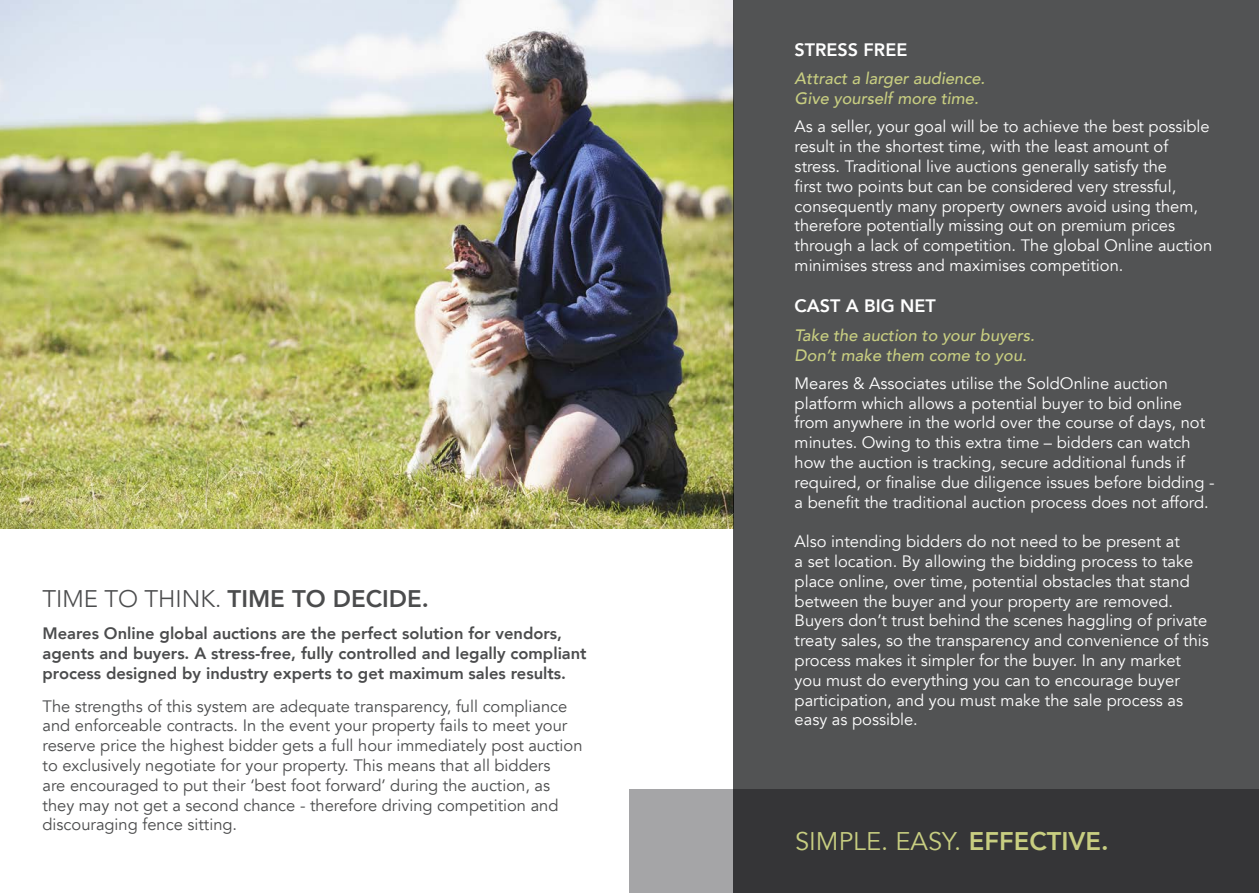
<style>
.page{position:relative;width:1259px;height:893px;background:#fff}
.page>*{position:absolute;margin:0;border:0;box-sizing:border-box;transform-origin:0 0}
.t1{font:25.5px "Avenir";color:#c8ce81}
.t2{font:800 24px "Avenir";color:#4b4c4d}
.t3{font:800 18px "Avenir";color:#fff}
.t4{font:16.5px/19.8px "Avenir";color:#fff}
.t5{font:16.5px/19.8px "Avenir";color:#4b4c4d}
.t6{font:800 16.5px/19.8px "Avenir";color:#4b4c4d}
.t7{font:italic 500 16.5px/19.8px "Avenir";color:#c8ce81}
.s1{font-weight:300}
.s2{font-weight:800}
</style>
<div class="page">
<img style="left:0;top:0;width:733px;height:528px">
<div style="left:733px;top:0;width:526px;height:893px;background:#525354"></div>
<svg style="left:629px;top:789px;width:630px;height:104px;background:#474749"></svg>
<p class="t2" style="left:43px;top:580px;width:388px"><span class="s1">TIME TO THINK.</span> TIME TO DECIDE.</p>
<p class="t6" style="left:43px;top:624px;width:546px">Meares Online global auctions are the perfect solution for vendors, agents and buyers. A stress-free, fully controlled and legally compliant process designed by industry experts to get maximum sales results.</p>
<p class="t5" style="left:43px;top:696px;width:541px">The strengths of this system are adequate transparency, full compliance and enforceable contracts. In the event your property fails to meet your reserve price the highest bidder gets a full hour immediately post auction to exclusively negotiate for your property. This means that all bidders<br>are encouraged to put their ‘best foot forward’ during the auction, as they may not get a second chance - therefore driving competition and discouraging fence sitting.</p>
<p class="t3" style="left:794px;top:36px;width:114px">STRESS FREE</p>
<p class="t7" style="left:794px;top:69px;width:192px">Attract a larger audience.<br>Give yourself more time.</p>
<p class="t4" style="left:794px;top:117px;width:419px">As a seller, your goal will be to achieve the best possible result in the shortest time, with the least amount of stress. Traditional live auctions generally satisfy the<br>first two points but can be considered very stressful, consequently many property owners avoid using them, therefore potentially missing out on premium prices through a lack of competition. The global Online auction minimises stress and maximises competition.</p>
<p class="t3" style="left:794px;top:292px;width:143px">CAST A BIG NET</p>
<p class="t7" style="left:794px;top:325px;width:241px">Take the auction to your buyers.<br>Don’t make them come to you.</p>
<p class="t4" style="left:794px;top:374px;width:421px">Meares &amp; Associates utilise the SoldOnline auction platform which allows a potential buyer to bid online from anywhere in the world over the course of days, not minutes. Owing to this extra time – bidders can watch how the auction is tracking, secure additional funds if required, or finalise due diligence issues before bidding - a benefit the traditional auction process does not afford.</p>
<p class="t4" style="left:794px;top:532px;width:416px">Also intending bidders do not need to be present at<br>a set location. By allowing the bidding process to take place online, over time, potential obstacles that stand between the buyer and your property are removed.<br>Buyers don’t trust behind the scenes haggling of private treaty sales, so the transparency and convenience of this process makes it simpler for the buyer. In any market you must do everything you can to encourage buyer participation, and you must make the sale process as easy as possible.</p>
<p class="t1" style="left:795px;top:826px;width:315px">SIMPLE. EASY. <span class="s2">EFFECTIVE.</span></p>
</div>
